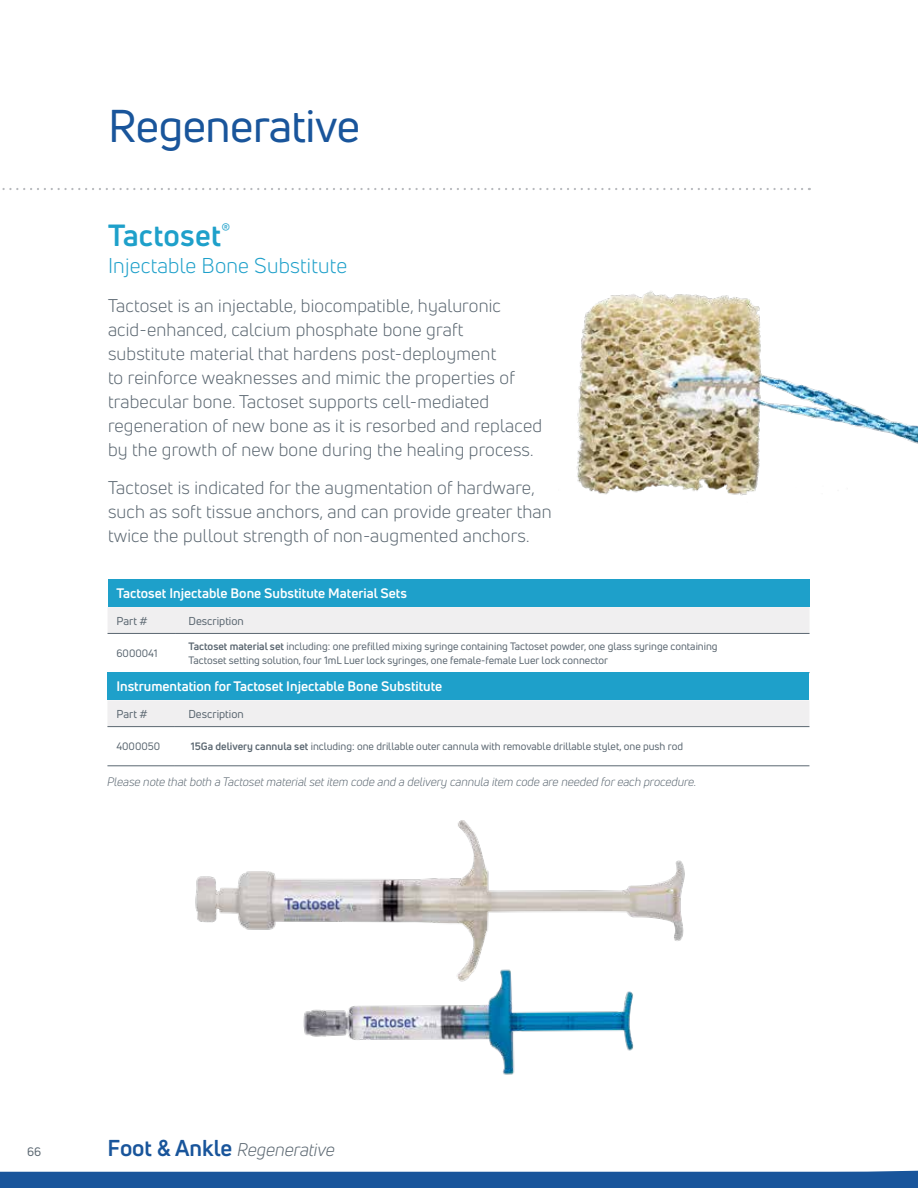
<style>
.page{position:relative;width:918px;height:1188px;background:#fff}
.page>*{position:absolute;margin:0;border:0;box-sizing:border-box;transform-origin:0 0}
.t1{font:45px "Uni Neue";letter-spacing:-.01em;color:#19559b}
.t2{font:700 30px "Uni Neue";letter-spacing:.01em;color:#1ea0ca}
.t3{font:21px "Uni Neue";letter-spacing:.01em;color:#1ea0ca}
.t4{font:18px/24px "Uni Neue";letter-spacing:.01em;color:#5b6771}
.t5{font:italic 18px "Uni Neue";color:#5b6771}
.t6{font:700 13.5px "Uni Neue";color:#fff}
.t7{font:italic 12px "Uni Neue";color:#5b6771}
.t8{font:12px "Uni Neue";color:#5b6771}
.t9{font:11.25px "Uni Neue";color:#5b6771}
.t10{font:10.5px/13.5px "Uni Neue";color:#5b6771}
.s1{font-weight:700}
.s2{font-weight:700;font-style:normal;font-size:22.5px;color:#19559b}
</style>
<div class="page">
<svg style="left:0;top:1170px;width:918px;height:18px;background:#2e65a4"></svg>
<svg style="left:2px;top:188px;width:800px;height:2px"></svg>
<div style="left:108px;top:579px;width:702px;height:28px;background:#1ea0ca"></div>
<div style="left:108px;top:607px;width:702px;height:26px;background:#f0eff0"></div>
<hr style="left:108px;top:633px;width:67px;height:1px;background:#5b6771">
<hr style="left:175px;top:633px;width:635px;height:1px;background:#5b6771">
<hr style="left:175px;top:672px;width:635px;height:1px;background:#5b6771">
<img style="left:195px;top:820px;width:490px;height:255px">
<img style="left:576px;top:291px;width:342px;height:205px">
<div style="left:107px;top:672px;width:702px;height:28px;background:#1ea0ca"></div>
<div style="left:108px;top:700px;width:701px;height:26px;background:#f0eff0"></div>
<hr style="left:107px;top:726px;width:68px;height:1px;background:#5b6771">
<hr style="left:175px;top:726px;width:634px;height:1px;background:#5b6771">
<hr style="left:107px;top:766px;width:68px;height:1px;background:#5b6771">
<hr style="left:175px;top:766px;width:634px;height:1px;background:#5b6771">
<h1 class="t1" style="left:108px;top:98px;width:253px">Regenerative</h1>
<h2 class="t2" style="left:108px;top:216px;width:124px">Tactoset<sup>®</sup></h2>
<p class="t3" style="left:108px;top:253px;width:241px">Injectable Bone Substitute</p>
<p class="t4" style="left:108px;top:293px;width:436px">Tactoset is an injectable, biocompatible, hyaluronic acid-enhanced, calcium phosphate bone graft substitute material that hardens post-deployment<br>to reinforce weaknesses and mimic the properties of trabecular bone. Tactoset supports cell-mediated regeneration of new bone as it is resorbed and replaced by the growth of new bone during the healing process.</p>
<p class="t4" style="left:108px;top:476px;width:445px">Tactoset is indicated for the augmentation of hardware, such as soft tissue anchors, and can provide greater than twice the pullout strength of non-augmented anchors.</p>
<p class="t6" style="left:116px;top:585px;width:292px">Tactoset Injectable Bone Substitute Material Sets</p>
<p class="t9" style="left:116px;top:614px;width:33px">Part #</p>
<p class="t9" style="left:189px;top:614px;width:57px">Description</p>
<p class="t10" style="left:116px;top:646px;width:43px">6000041</p>
<p class="t10" style="left:189px;top:640px;width:531px"><span class="s1">Tactoset material set</span> including: one prefilled mixing syringe containing Tactoset powder, one glass syringe containing<br>Tactoset setting solution, four 1mL Luer lock syringes, one female-female Luer lock connector</p>
<p class="t6" style="left:116px;top:678px;width:327px">Instrumentation for Tactoset Injectable Bone Substitute</p>
<p class="t9" style="left:116px;top:707px;width:33px">Part #</p>
<p class="t9" style="left:188px;top:707px;width:57px">Description</p>
<p class="t10" style="left:116px;top:740px;width:45px">4000050</p>
<p class="t10" style="left:191px;top:740px;width:494px"><span class="s1">15Ga delivery cannula set</span> including: one drillable outer cannula with removable drillable stylet, one push rod</p>
<p class="t7" style="left:107px;top:775px;width:591px">Please note that both a Tactoset material set item code and a delivery cannula item code are needed for each procedure.</p>
<p class="t8" style="left:27px;top:1144px;width:16px">66</p>
<p class="t5" style="left:108px;top:1139px;width:229px"><span class="s2">Foot &amp; Ankle</span> Regenerative</p>
</div>
